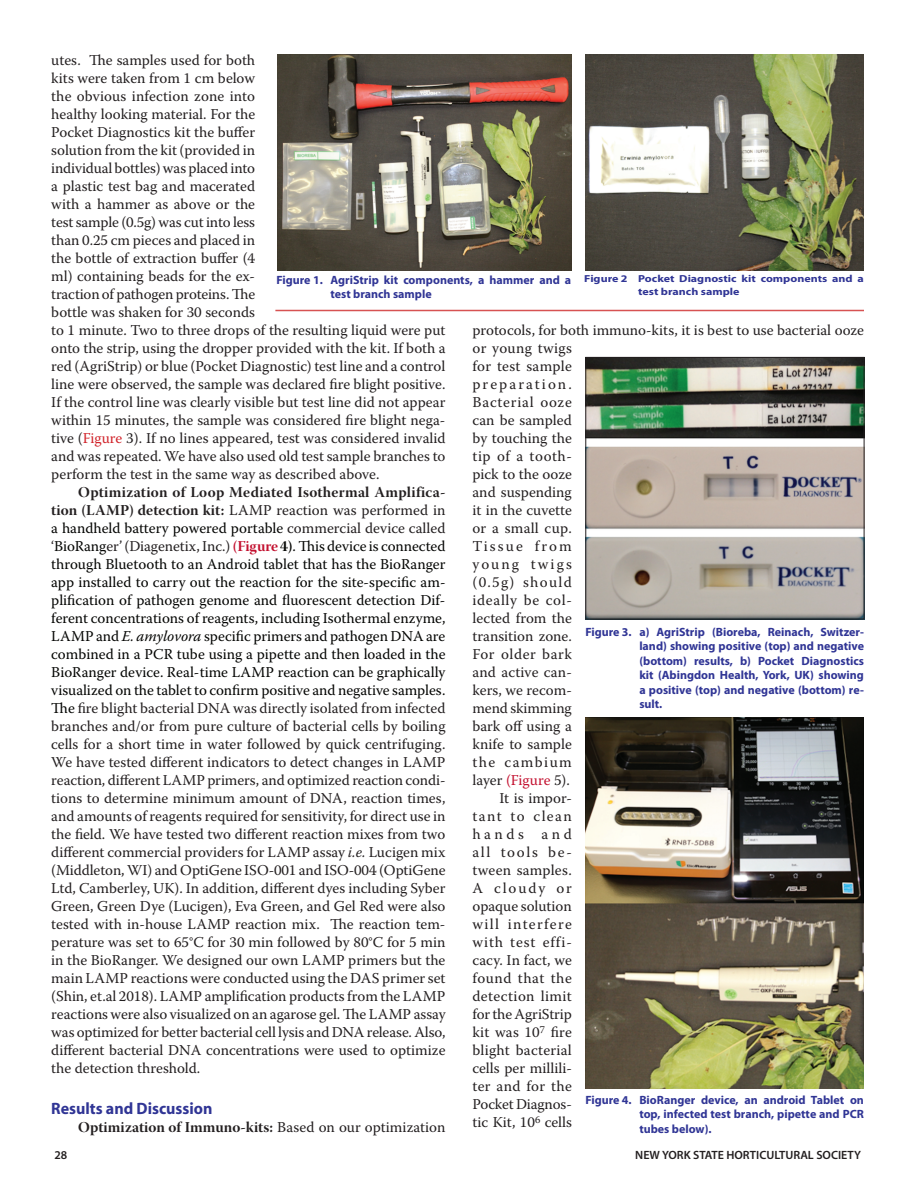
<style>
.page{position:relative;width:918px;height:1188px;background:#fff}
.page>*{position:absolute;margin:0;border:0;box-sizing:border-box;transform-origin:0 0}
.t1{font:700 16.5px "Myriad";color:#303595}
.t2{font:15px/18px "Warnock Pro";color:#231f20}
.t3{font:15px "Warnock Pro Bold Subh";letter-spacing:.015em;color:#231f20}
.t4{font:15px "Warnock Pro";letter-spacing:.025em;color:#231f20}
.t5{font:15px "Warnock Pro";letter-spacing:.02em;color:#231f20}
.t6{font:15px "Warnock Pro";letter-spacing:.035em;color:#231f20}
.t7{font:15px "Warnock Pro";letter-spacing:.09em;color:#231f20}
.t8{font:15px "Warnock Pro";letter-spacing:.135em;color:#231f20}
.t9{font:15px "Warnock Pro";letter-spacing:.05em;color:#231f20}
.t10{font:15px "Warnock Pro";letter-spacing:.045em;color:#231f20}
.t11{font:15px "Warnock Pro";letter-spacing:.06em;color:#231f20}
.t12{font:15px "Warnock Pro";letter-spacing:.085em;color:#231f20}
.t13{font:15px "Warnock Pro";letter-spacing:.04em;color:#231f20}
.t14{font:15px "Warnock Pro";letter-spacing:.11em;color:#231f20}
.t15{font:15px "Warnock Pro";letter-spacing:.14em;color:#231f20}
.t16{font:15px "Warnock Pro";letter-spacing:.095em;color:#231f20}
.t17{font:15px "Warnock Pro";letter-spacing:.125em;color:#231f20}
.t18{font:15px "Warnock Pro";letter-spacing:.235em;color:#231f20}
.t19{font:700 12px/14.4px "Myriad Pro";color:#303595;text-align:justify}
.t20{font:600 12px "Myriad Pro";color:#231f20}
.t21{font:600 12px "Myriad Pro";color:#231f20}
.t22{font:700 10.2px/12.3px "Myriad Pro";color:#303595;scale:1.18 1}
.s1{color:#d1232a}
.s2{font-family:"Warnock Pro Bold Subh"}
.s3{color:#040503}
.s4{font-family:"Warnock Pro Bold Subh";color:#c3102f}
.s5{font-family:"Warnock Pro Bold Subh";color:#040503}
.s6{font-style:italic;color:#040503}
.s7{font-style:italic}
.s8{font-family:"Warnock Pro"}
.s9{color:#c3102f}
</style>
<div class="page">
<img style="left:277px;top:54px;width:294px;height:216px">
<img style="left:586px;top:54px;width:278px;height:216px">
<hr style="left:275px;top:310px;width:589px;height:1px;background:#d75252">
<img style="left:588px;top:359px;width:274px;height:258px">
<div style="left:586px;top:357px;width:278px;height:262px;border:1px solid #231f20"></div>
<img style="left:586px;top:717px;width:278px;height:372px">
<p class="t2" style="left:51px;top:51px;width:396px">utes. The samples used for both<br>kits were taken from 1 cm below<br>the obvious infection zone into<br>healthy looking material. For the<br>Pocket Diagnostics kit the buffer<br>solution from the kit (provided in<br>individual bottles) was placed into<br>a plastic test bag and macerated<br>with a hammer as above or the<br>test sample (0.5g) was cut into less<br>than 0.25 cm pieces and placed in<br>the bottle of extraction buffer (4<br>ml) containing beads for the ex-<br>traction of pathogen proteins. The<br>bottle was shaken for 30 seconds<br>to 1 minute. Two to three drops of the resulting liquid were put onto the strip, using the dropper provided with the kit. If both a red (AgriStrip) or blue (Pocket Diagnostic) test line and a control line were observed, the sample was declared fire blight positive.<br>If the control line was clearly visible but test line did not appear within 15 minutes, the sample was considered fire blight nega&shy;tive (<span class="s1">Figure</span> 3). If no lines appeared, test was considered invalid and was repeated. We have also used old test sample branches to perform the test in the same way as described above.</p>
<p class="t3" style="left:78px;top:483px;width:369px">Optimization of Loop Mediated Isothermal Amplifica-</p>
<p class="t2" style="left:51px;top:501px;width:396px;text-align:justify"><span class="s2">tion (LAMP) detection kit:</span> LAMP reaction was performed in <span class="s3">a handheld battery powered portable</span> commercial device called ‘<span class="s3">BioRang</span>er’ (Diagenetix, Inc.) <span class="s4">(Figure</span> <span class="s5">4)</span><span class="s3">. This device is connected through Bluetooth to an Android tablet that has the BioRanger app installed to carry out the reaction for the site-specific am&shy;plification of pathogen genome and fluorescent detection Dif&shy;ferent concentrations of reagents, including Isothermal enzyme, LAMP and</span> <span class="s6">E. amylovora</span> <span class="s3">specific primers and pathogen DNA are combined in a PCR tube using a pipette and then loaded in the BioRanger device. Real-time LAMP reaction can be graphically visualized on the tablet to confirm positive and negative samples.<br>The</span> fire blight bacterial DNA was directly isolated from infected branches and/or from pure culture of bacterial cells by boiling cells for a short time in water followed by quick centrifuging.<br>We have tested different indicators to detect changes in LAMP reaction, different LAMP primers, and optimized reaction condi&shy;tions to determine minimum amount of DNA, reaction times, and amounts of reagents required for sensitivity, for direct use in the field. We have tested two different reaction mixes from two different commercial providers for LAMP assay <span class="s7">i.e.</span> Lucigen mix (Middleton, WI) and OptiGene ISO-001 and ISO-004 (OptiGene Ltd, Camberley, UK). In addition, different dyes including Syber Green, Green Dye (Lucigen), Eva Green, and Gel Red were also tested with in-house LAMP reaction mix. The reaction tem&shy;perature was set to 65°C for 30 min followed by 80°C for 5 min in the BioRanger. We designed our own LAMP primers but the main LAMP reactions were conducted using the DAS primer set (Shin, et.al 2018). LAMP amplification products from the LAMP reactions were also visualized on an agarose gel. The LAMP assay was optimized for better bacterial cell lysis and DNA release. Also, different bacterial DNA concentrations were used to optimize the detection threshold.</p>
<p class="t1" style="left:51px;top:1099px;width:163px">Results and Discussion</p>
<p class="t3" style="left:78px;top:1118px;width:369px">Optimization of Immuno-kits: <span class="s8">Based on our optimization</span></p>
<p class="t19" style="left:330px;top:272px;width:242px;text-indent:-54px">Figure 1. AgriStrip kit components, a hammer and a test branch sample</p>
<p class="t22" style="left:638px;top:272px;width:193px;text-indent:-54px">Figure 2 Pocket Diagnostic kit components and a test branch sample</p>
<p class="t2" style="left:472px;top:321px;width:393px">protocols, for both immuno-kits, it is best to use bacterial ooze</p>
<p class="t5" style="left:472px;top:339px;width:101px">or young twigs</p>
<p class="t5" style="left:472px;top:357px;width:101px">for test sample</p>
<p class="t8" style="left:472px;top:375px;width:101px">preparation.</p>
<p class="t9" style="left:472px;top:393px;width:101px">Bacterial ooze</p>
<p class="t2" style="left:472px;top:411px;width:101px">can be sampled</p>
<p class="t2" style="left:472px;top:429px;width:101px">by touching the</p>
<p class="t6" style="left:472px;top:447px;width:101px">tip of a tooth-</p>
<p class="t2" style="left:472px;top:465px;width:101px">pick to the ooze</p>
<p class="t2" style="left:472px;top:483px;width:101px">and suspending</p>
<p class="t2" style="left:472px;top:501px;width:101px">it in the cuvette</p>
<p class="t2" style="left:472px;top:519px;width:101px">or a small cup.</p>
<p class="t15" style="left:472px;top:537px;width:101px">Tissue from</p>
<p class="t8" style="left:472px;top:555px;width:101px">young twigs</p>
<p class="t12" style="left:472px;top:573px;width:101px">(0.5g) should</p>
<p class="t10" style="left:472px;top:591px;width:101px">ideally be col-</p>
<p class="t2" style="left:472px;top:609px;width:101px">lected from the</p>
<p class="t2" style="left:472px;top:627px;width:101px">transition zone.</p>
<p class="t13" style="left:472px;top:645px;width:101px">For older bark</p>
<p class="t2" style="left:472px;top:663px;width:101px">and active can-</p>
<p class="t2" style="left:472px;top:681px;width:101px">kers, we recom-</p>
<p class="t2" style="left:472px;top:699px;width:101px">mend skimming</p>
<p class="t2" style="left:472px;top:717px;width:101px">bark off using a</p>
<p class="t2" style="left:472px;top:735px;width:101px">knife to sample</p>
<p class="t16" style="left:472px;top:753px;width:101px">the cambium</p>
<p class="t2" style="left:472px;top:771px;width:99px">layer <span class="s9">(Figure</span> 5).</p>
<p class="t2" style="left:500px;top:789px;width:74px">It is impor-</p>
<p class="t7" style="left:472px;top:807px;width:101px">tant to clean</p>
<p class="t18" style="left:472px;top:825px;width:101px">hands and</p>
<p class="t14" style="left:472px;top:843px;width:101px">all tools be-</p>
<p class="t2" style="left:472px;top:861px;width:101px">tween samples.</p>
<p class="t17" style="left:472px;top:879px;width:101px">A cloudy or</p>
<p class="t2" style="left:472px;top:897px;width:101px">opaque solution</p>
<p class="t7" style="left:472px;top:915px;width:101px">will interfere</p>
<p class="t11" style="left:472px;top:933px;width:101px">with test effi-</p>
<p class="t2" style="left:472px;top:951px;width:101px">cacy. In fact, we</p>
<p class="t6" style="left:472px;top:969px;width:101px">found that the</p>
<p class="t4" style="left:472px;top:987px;width:101px">detection limit</p>
<p class="t2" style="left:472px;top:1005px;width:101px">for the AgriStrip</p>
<p class="t2" style="left:472px;top:1023px;width:101px">kit was 10<sup>7</sup> fire</p>
<p class="t2" style="left:472px;top:1041px;width:101px">blight bacterial</p>
<p class="t2" style="left:472px;top:1059px;width:101px">cells per millili-</p>
<p class="t4" style="left:472px;top:1077px;width:101px">ter and for the</p>
<p class="t2" style="left:472px;top:1095px;width:101px">Pocket Diagnos-</p>
<p class="t2" style="left:472px;top:1113px;width:101px">tic Kit, 10<sup>6</sup> cells</p>
<p class="t19" style="left:639px;top:624px;width:226px;text-indent:-54px">Figure 3. a) AgriStrip (Bioreba, Reinach, Switzer&shy;land) showing positive (top) and negative (bottom) results, b) Pocket Diagnostics kit (Abingdon Health, York, UK) showing a positive (top) and negative (bottom) re&shy;sult.</p>
<p class="t19" style="left:639px;top:1092px;width:226px;text-indent:-54px">Figure 4. BioRanger device, an android Tablet on top, infected test branch, pipette and PCR tubes below).</p>
<p class="t21" style="left:54px;top:1147px;width:14px">28</p>
<p class="t20" style="left:635px;top:1147px;width:227px">NEW YORK STATE HORTICULTURAL SOCIETY</p>
</div>
